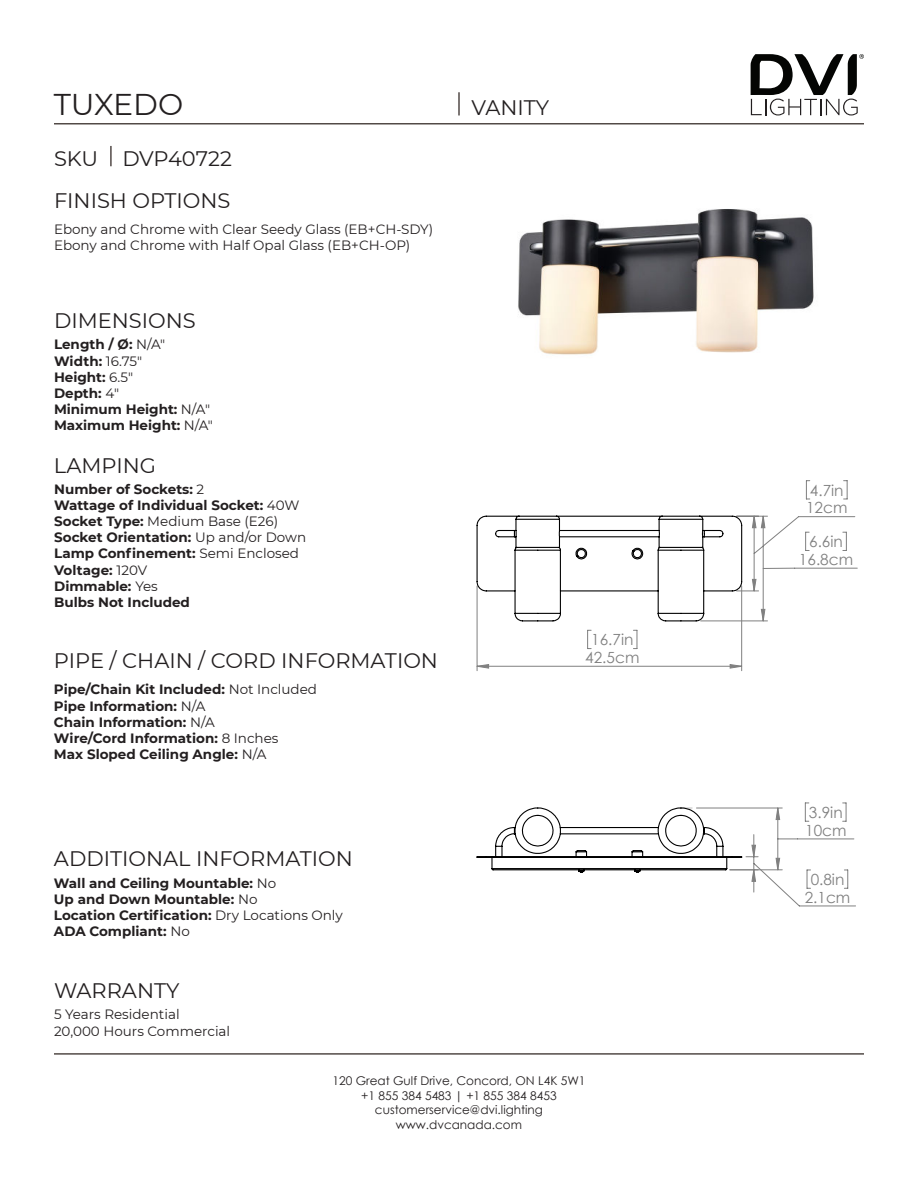
<style>
.page{position:relative;width:918px;height:1188px;background:#fff}
.page>*{position:absolute;margin:0;border:0;box-sizing:border-box;transform-origin:0 0}
.t1{font:30px "Montserrat";letter-spacing:-.01em;color:#231f20}
.t2{font:21px "Montserrat";color:#231f20}
.t3{font:15.3px/17.7px "Century Gothic";color:#808080;text-align:center}
.t4{font:700 13.5px/16.2px "Montserrat";color:#231f20}
.t5{font:13.5px/16.2px "Montserrat";color:#231f20}
.t6{font:12px/14.4px "Century Gothic";color:#231f20;text-align:center}
.s1{font-weight:400}
</style>
<div class="page">
<svg style="left:751px;top:54px;width:113px;height:61px"></svg>
<hr style="left:54px;top:123px;width:810px;height:1px;background:#524a47">
<hr style="left:54px;top:1053px;width:810px;height:2px;background:#524a47">
<hr style="left:458px;top:92px;width:2px;height:23px;background:#524a47">
<hr style="left:110px;top:146px;width:2px;height:20px;background:#524a47">
<img style="left:518px;top:209px;width:296px;height:146px">
<svg style="left:587px;top:630px;width:4px;height:19px"></svg>
<svg style="left:633px;top:630px;width:5px;height:19px"></svg>
<hr style="left:477px;top:586px;width:1px;height:85px;background:#808080">
<svg style="left:741px;top:480px;width:117px;height:427px"></svg>
<svg style="left:805px;top:803px;width:4px;height:19px"></svg>
<svg style="left:843px;top:803px;width:4px;height:19px"></svg>
<hr style="left:730px;top:869px;width:52px;height:1px;background:#808080">
<hr style="left:696px;top:808px;width:86px;height:1px;background:#808080">
<hr style="left:798px;top:839px;width:56px;height:1px;background:#808080">
<svg style="left:476px;top:664px;width:267px;height:5px"></svg>
<svg style="left:751px;top:515px;width:15px;height:367px"></svg>
<svg style="left:775px;top:807px;width:23px;height:64px"></svg>
<svg style="left:476px;top:515px;width:267px;height:107px"></svg>
<svg style="left:476px;top:807px;width:267px;height:67px"></svg>
<h1 class="t1" style="left:54px;top:90px;width:131px">TUXEDO</h1>
<h2 class="t2" style="left:54px;top:149px;width:179px">SKU DVP40722</h2>
<h2 class="t2" style="left:54px;top:192px;width:178px">FINISH OPTIONS</h2>
<p class="t5" style="left:54px;top:221px;width:381px">Ebony and Chrome with Clear Seedy Glass (EB+CH-SDY)<br>Ebony and Chrome with Half Opal Glass (EB+CH-OP)</p>
<h2 class="t2" style="left:54px;top:311px;width:143px">DIMENSIONS</h2>
<p class="t4" style="left:54px;top:337px;width:161px">Length / Ø: <span class="s1">N/A"<br></span>Width: <span class="s1">16.75"<br></span>Height: <span class="s1">6.5"<br></span>Depth: <span class="s1">4"<br></span>Minimum Height: <span class="s1">N/A"<br></span>Maximum Height: <span class="s1">N/A"</span></p>
<h2 class="t2" style="left:54px;top:455px;width:104px">LAMPING</h2>
<p class="t4" style="left:54px;top:481px;width:254px">Number of Sockets: <span class="s1">2<br></span>Wattage of Individual Socket: <span class="s1">40W<br></span>Socket Type: <span class="s1">Medium Base (E26)<br></span>Socket Orientation: <span class="s1">Up and/or Down<br></span>Lamp Confinement: <span class="s1">Semi Enclosed<br></span>Voltage: <span class="s1">120V<br></span>Dimmable: <span class="s1">Yes<br></span>Bulbs Not Included</p>
<h2 class="t2" style="left:54px;top:651px;width:386px">PIPE / CHAIN / CORD INFORMATION</h2>
<p class="t4" style="left:54px;top:682px;width:265px">Pipe/Chain Kit Included: <span class="s1">Not Included<br></span>Pipe Information: <span class="s1">N/A<br></span>Chain Information: <span class="s1">N/A<br></span>Wire/Cord Information: <span class="s1">8 Inches<br></span>Max Sloped Ceiling Angle: <span class="s1">N/A</span></p>
<h2 class="t2" style="left:54px;top:849px;width:300px">ADDITIONAL INFORMATION</h2>
<p class="t4" style="left:54px;top:875px;width:290px">Wall and Ceiling Mountable: <span class="s1">No<br></span>Up and Down Mountable: <span class="s1">No<br></span>Location Certification: <span class="s1">Dry Locations Only<br></span>ADA Compliant: <span class="s1">No</span></p>
<h2 class="t2" style="left:54px;top:983px;width:127px">WARRANTY</h2>
<p class="t5" style="left:54px;top:1007px;width:178px">5 Years Residential<br>20,000 Hours Commercial</p>
<h2 class="t2" style="left:472px;top:98px;width:79px">VANITY</h2>
<p class="t3" style="left:585px;top:631px;width:56px">16.7in<br>42.5cm</p>
<p class="t6" style="left:332px;top:1075px;width:255px">120 Great Gulf Drive, Concord, ON L4K 5W1 +1 855 384 5483 | +1 855 384 8453 customerservice@dvi.lighting www.dvcanada.com</p>
<p class="t3" style="left:806px;top:481px;width:43px;text-align:left">4.7in<br>12cm</p>
<p class="t3" style="left:799px;top:532px;width:56px">6.6in<br>16.8cm</p>
<p class="t3" style="left:805px;top:803px;width:43px;text-align:left">3.9in<br>10cm</p>
<p class="t3" style="left:805px;top:870px;width:47px">0.8in<br>2.1cm</p>
</div>
